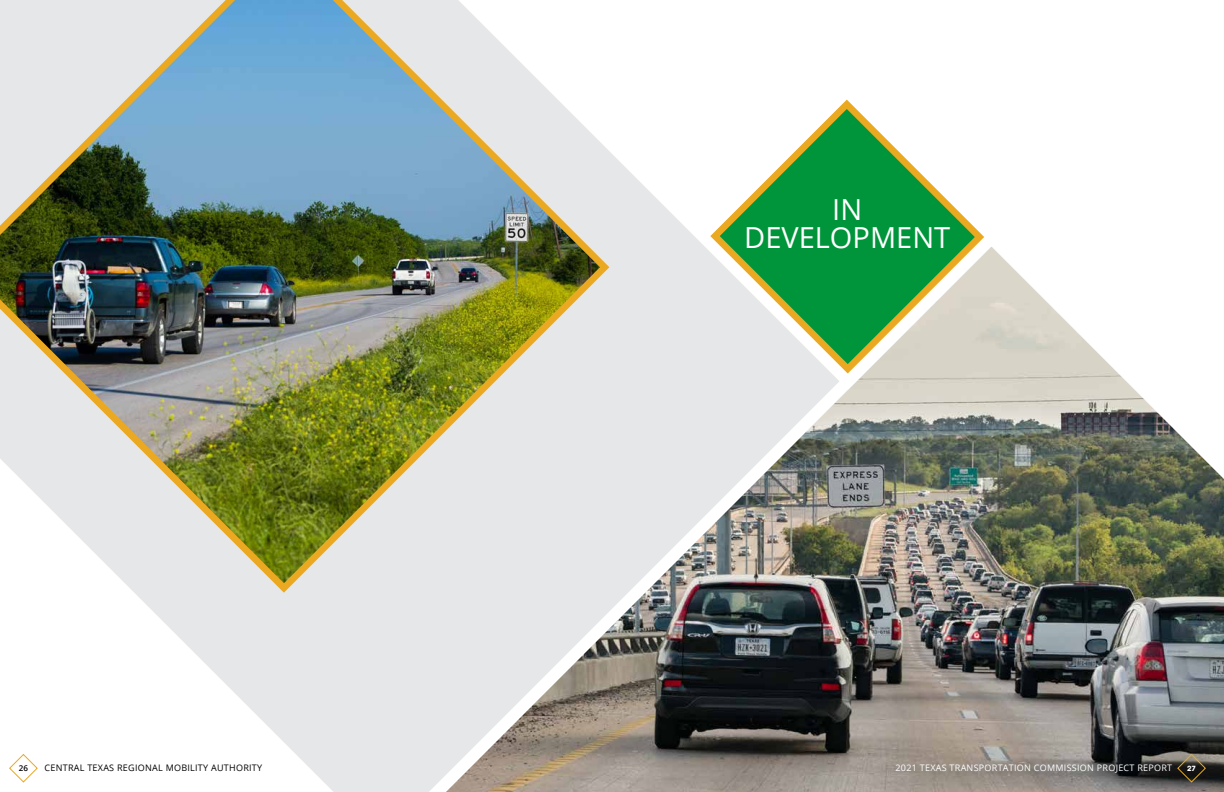
<style>
.page{position:relative;width:1224px;height:792px;background:#fff}
.page>*{position:absolute;margin:0;border:0;box-sizing:border-box;transform-origin:0 0}
.t1{font:29px/28px "Open Sans";color:#fff;text-align:center}
.t2{font:9px "Open Sans";letter-spacing:.03em;color:#fff}
.t3{font:9px "Open Sans";letter-spacing:.03em;color:#000}
.t4{font:600 8px "Open Sans";color:#000}
.t5{font:8px "Archive";color:#fff}
</style>
<div class="page">
<svg style="left:139px;top:156px;width:540px;height:636px;fill:#e6e7e8"></svg>
<img style="left:342px;top:221px;width:882px;height:571px">
<svg style="left:1176px;top:753px;width:31px;height:30px"></svg>
<svg style="left:9px;top:754px;width:29px;height:29px"></svg>
<svg style="left:706px;top:99px;width:283px;height:279px"></svg>
<img style="left:0;top:0;width:614px;height:597px">
<h1 class="t1" style="left:744px;top:194px;width:207px">IN<br>DEVELOPMENT</h1>
<p class="t4" style="left:19px;top:763px;width:11px">26</p>
<p class="t3" style="left:44px;top:762px;width:219px">CENTRAL TEXAS REGIONAL MOBILITY AUTHORITY</p>
<p class="t2" style="left:896px;top:762px;width:278px">2021 TEXAS TRANSPORTATION COMMISSION PROJECT REPORT</p>
<p class="t5" style="left:1187px;top:764px;width:10px">27</p>
</div>
